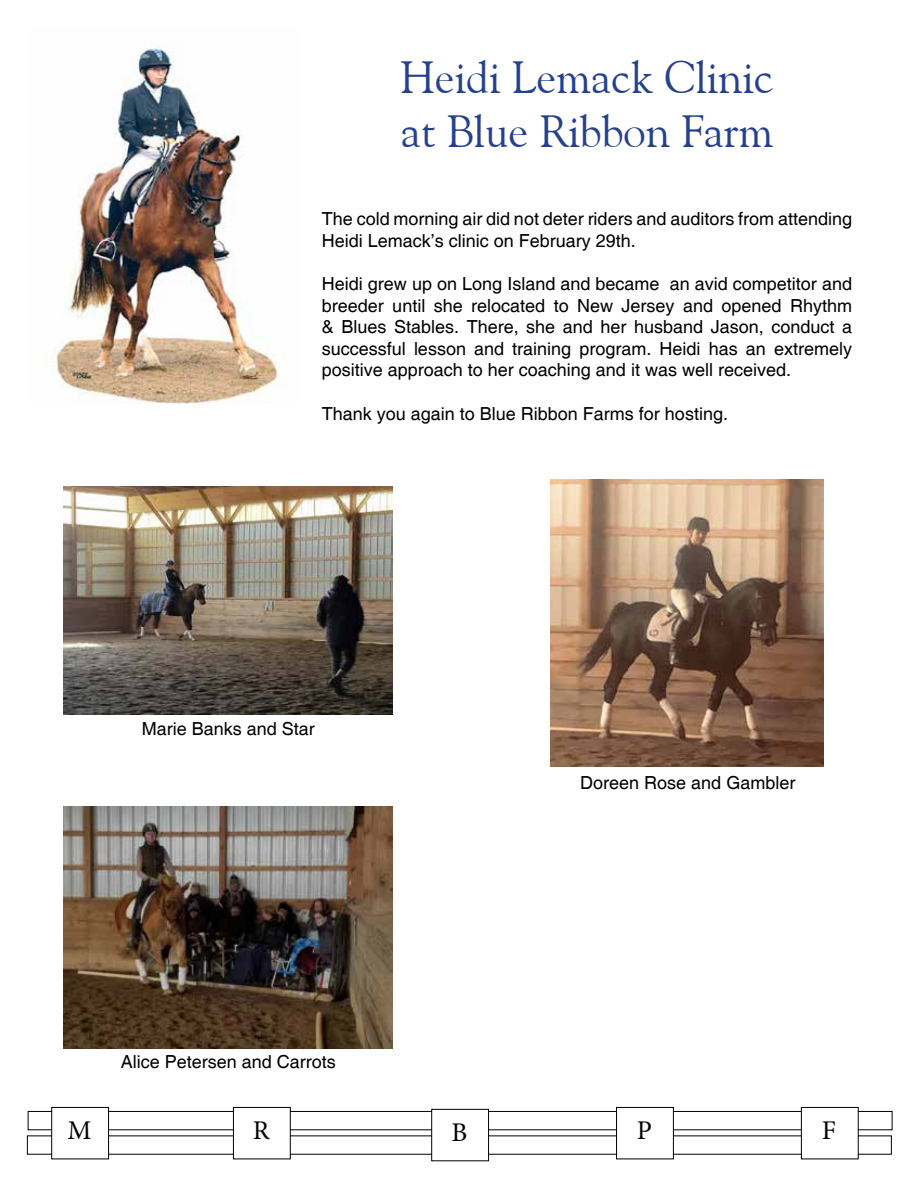
<style>
.page{position:relative;width:918px;height:1188px;background:#fff}
.page>*{position:absolute;margin:0;border:0;box-sizing:border-box;transform-origin:0 0}
.t1{font:45px/54px "Goudy Old Style BT";color:#25408f}
.t2{font:27px "Minion Pro";color:#000}
.t3{font:18px/21.6px "Helvetica";color:#000}
</style>
<div class="page">
<div style="left:28px;top:1111px;width:864px;height:19px;border:1px solid #000"></div>
<div style="left:52px;top:1107px;width:57px;height:52px;background:#fff"></div>
<div style="left:52px;top:1107px;width:57px;height:52px;border:1px solid #000"></div>
<div style="left:432px;top:1109px;width:57px;height:52px;background:#fff"></div>
<div style="left:432px;top:1109px;width:57px;height:52px;border:1px solid #000"></div>
<div style="left:233px;top:1107px;width:57px;height:52px;background:#fff"></div>
<div style="left:233px;top:1107px;width:57px;height:52px;border:1px solid #000"></div>
<div style="left:617px;top:1107px;width:56px;height:52px;background:#fff"></div>
<div style="left:616px;top:1107px;width:58px;height:52px;border:1px solid #000"></div>
<div style="left:801px;top:1107px;width:57px;height:52px;background:#fff"></div>
<div style="left:801px;top:1107px;width:57px;height:52px;border:1px solid #000"></div>
<img style="left:52px;top:43px;width:227px;height:361px">
<img style="left:550px;top:479px;width:274px;height:287px">
<img style="left:64px;top:807px;width:329px;height:242px">
<img style="left:64px;top:487px;width:328px;height:228px">
<h1 class="t1" style="left:400px;top:49px;width:375px">Heidi Lemack Clinic at Blue Ribbon Farm</h1>
<p class="t3" style="left:322px;top:209px;width:532px">The cold morning air did not deter riders and auditors from attending<br>Heidi Lemack’s clinic on February 29th.</p>
<p class="t3" style="left:322px;top:274px;width:532px;text-align:justify">Heidi grew up on Long Island and became an avid competitor and breeder until she relocated to New Jersey and opened Rhythm &amp; Blues Stables. There, she and her husband Jason, conduct a successful lesson and training program. Heidi has an extremely positive approach to her coaching and it was well received.</p>
<p class="t3" style="left:322px;top:403px;width:408px">Thank you again to Blue Ribbon Farms for hosting.</p>
<p class="t3" style="left:142px;top:719px;width:175px">Marie Banks and Star</p>
<p class="t3" style="left:121px;top:1051px;width:217px">Alice Petersen and Carrots</p>
<p class="t3" style="left:580px;top:772px;width:217px">Doreen Rose and Gambler</p>
<h2 class="t2" style="left:67px;top:1112px;width:26px">M</h2>
<h2 class="t2" style="left:253px;top:1112px;width:18px">R</h2>
<h2 class="t2" style="left:451px;top:1114px;width:17px">B</h2>
<h2 class="t2" style="left:637px;top:1112px;width:17px">P</h2>
<h2 class="t2" style="left:822px;top:1112px;width:16px">F</h2>
</div>
